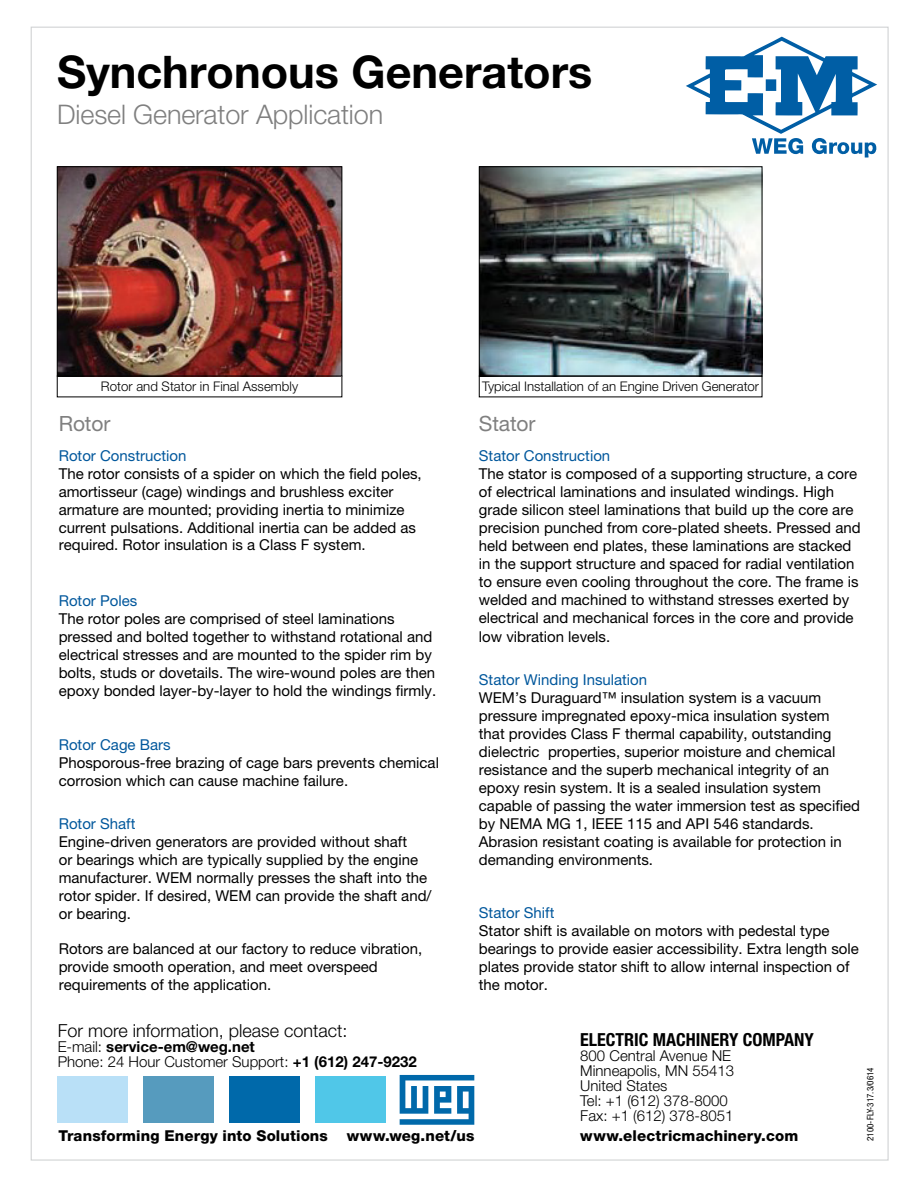
<style>
.page{position:relative;width:918px;height:1188px;background:#fff}
.page>*{position:absolute;margin:0;border:0;box-sizing:border-box;transform-origin:0 0}
.t1{font:700 45px "Helvetica Neue LT Pro";color:#000}
.t2{font:300 27px "Helvetica Neue LT Pro";letter-spacing:-.005em;color:#808080}
.t3{font:21px "Helvetica Neue LT Pro";letter-spacing:-.005em;color:#808080}
.t4{font:300 18px "Helvetica Neue LT Pro";color:#000}
.t5{font:700 condensed 18px "Helvetica Neue LT Pro";color:#000}
.t6{font:15px/18px "Helvetica Neue LT Pro";color:#000}
.t7{font:300 15px/15px "Helvetica Neue LT Pro";color:#000}
.t8{font:15px "Helvetica Neue LT Pro";color:#00579c}
.t9{font:800 15px "Helvetica Neue LT Pro";letter-spacing:.01em;color:#000}
.t10{font:300 13.2px "Helvetica Neue LT Pro";color:#000}
.t11{font:condensed 9px "Helvetica Neue LT Pro";color:#000}
.s1{font-weight:700}
</style>
<div class="page">
<svg style="left:686px;top:37px;width:191px;height:120px"></svg>
<div style="left:57px;top:376px;width:285px;height:21px;border:1px solid #000"></div>
<img style="left:59px;top:168px;width:281px;height:206px">
<div style="left:57px;top:166px;width:285px;height:210px;border:1px solid #000"></div>
<img style="left:481px;top:168px;width:279px;height:206px">
<div style="left:479px;top:166px;width:283px;height:210px;border:1px solid #000"></div>
<div style="left:479px;top:376px;width:283px;height:21px;border:1px solid #000"></div>
<div style="left:58px;top:1076px;width:70px;height:47px;background:#b9e0f7"></div>
<div style="left:144px;top:1076px;width:70px;height:47px;background:#569bbe"></div>
<div style="left:229px;top:1076px;width:71px;height:47px;background:#0069aa"></div>
<div style="left:315px;top:1076px;width:71px;height:47px;background:#50c7e8"></div>
<svg style="left:400px;top:1075px;width:74px;height:50px"></svg>
<h1 class="t1" style="left:57px;top:44px;width:537px">Synchronous Generators</h1>
<h2 class="t2" style="left:57px;top:98px;width:327px">Diesel Generator Application</h2>
<p class="t10" style="left:101px;top:378px;width:199px">Rotor and Stator in Final Assembly</p>
<p class="t10" style="left:482px;top:378px;width:278px">Typical Installation of an Engine Driven Generator</p>
<h3 class="t3" style="left:59px;top:411px;width:53px">Rotor</h3>
<p class="t8" style="left:59px;top:447px;width:129px">Rotor Construction</p>
<p class="t6" style="left:59px;top:465px;width:365px">The rotor consists of a spider on which the field poles, amortisseur (cage) windings and brushless exciter armature are mounted; providing inertia to minimize current pulsations. Additional inertia can be added as required. Rotor insulation is a Class F system.</p>
<p class="t8" style="left:59px;top:592px;width:80px">Rotor Poles</p>
<p class="t6" style="left:59px;top:609px;width:379px">The rotor poles are comprised of steel laminations pressed and bolted together to withstand rotational and electrical stresses and are mounted to the spider rim by bolts, studs or dovetails. The wire-wound poles are then epoxy bonded layer-by-layer to hold the windings firmly.</p>
<p class="t8" style="left:59px;top:735px;width:113px">Rotor Cage Bars</p>
<p class="t6" style="left:59px;top:753px;width:382px">Phosporous-free brazing of cage bars prevents chemical corrosion which can cause machine failure.</p>
<p class="t8" style="left:59px;top:815px;width:78px">Rotor Shaft</p>
<p class="t6" style="left:59px;top:833px;width:374px">Engine-driven generators are provided without shaft<br>or bearings which are typically supplied by the engine manufacturer. WEM normally presses the shaft into the rotor spider. If desired, WEM can provide the shaft and/ or bearing.</p>
<p class="t6" style="left:59px;top:939px;width:365px">Rotors are balanced at our factory to reduce vibration, provide smooth operation, and meet overspeed requirements of the application.</p>
<h3 class="t3" style="left:479px;top:411px;width:58px">Stator</h3>
<p class="t8" style="left:479px;top:447px;width:133px">Stator Construction</p>
<p class="t6" style="left:479px;top:465px;width:383px">The stator is composed of a supporting structure, a core of electrical laminations and insulated windings. High grade silicon steel laminations that build up the core are precision punched from core-plated sheets. Pressed and held between end plates, these laminations are stacked in the support structure and spaced for radial ventilation to ensure even cooling throughout the core. The frame is welded and machined to withstand stresses exerted by electrical and mechanical forces in the core and provide low vibration levels.</p>
<p class="t8" style="left:479px;top:670px;width:170px">Stator Winding Insulation</p>
<p class="t6" style="left:479px;top:688px;width:383px">WEM’s Duraguard™ insulation system is a vacuum pressure impregnated epoxy-mica insulation system<br>that provides Class F thermal capability, outstanding dielectric properties, superior moisture and chemical resistance and the superb mechanical integrity of an epoxy resin system. It is a sealed insulation system capable of passing the water immersion test as specified by NEMA MG 1, IEEE 115 and API 546 standards.<br>Abrasion resistant coating is available for protection in demanding environments.</p>
<p class="t8" style="left:479px;top:903px;width:77px">Stator Shift</p>
<p class="t6" style="left:479px;top:921px;width:382px">Stator shift is available on motors with pedestal type bearings to provide easier accessibility. Extra length sole plates provide stator shift to allow internal inspection of the motor.</p>
<p class="t4" style="left:58px;top:1019px;width:291px">For more information, please contact:</p>
<p class="t7" style="left:58px;top:1038px;width:361px">E-mail: <span class="s1">service-em@weg.net<br></span>Phone: 24 Hour Customer Support: <span class="s1">+1 (612) 247-9232</span></p>
<p class="t9" style="left:58px;top:1126px;width:271px">Transforming Energy into Solutions</p>
<p class="t9" style="left:347px;top:1126px;width:129px">www.weg.net/us</p>
<p class="t5" style="left:580px;top:1029px;width:235px">ELECTRIC MACHINERY COMPANY</p>
<p class="t7" style="left:580px;top:1048px;width:155px">800 Central Avenue NE<br>Minneapolis, MN 55413<br>United States<br>Tel: +1 (612) 378-8000<br>Fax: +1 (612) 378-8051</p>
<p class="t9" style="left:580px;top:1127px;width:219px">www.electricmachinery.com</p>
<p class="t11" style="left:865px;top:1141px;width:75px;rotate:-90deg">2100-FLY-317.3/0614</p>
</div>
